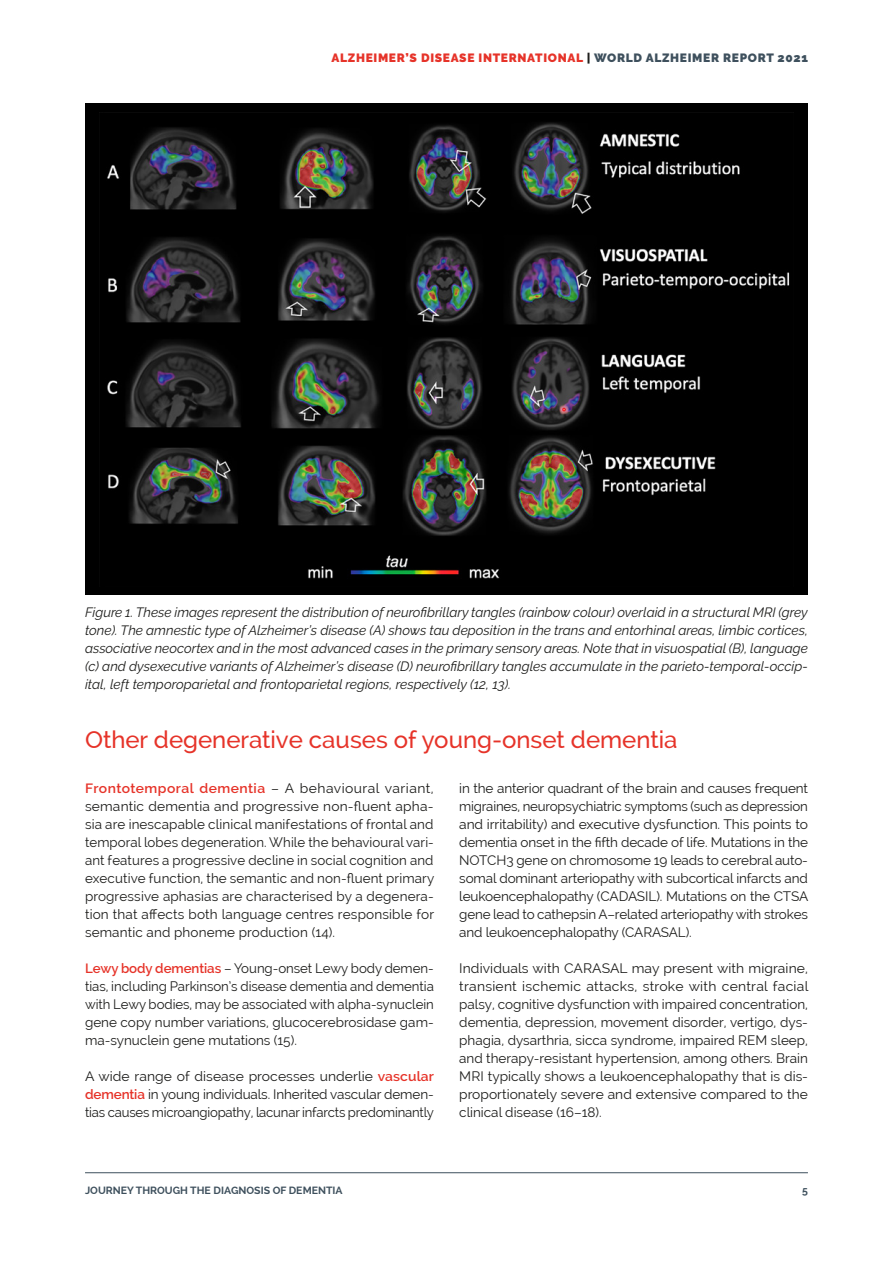
<style>
.page{position:relative;width:893px;height:1263px;background:#fff}
.page>*{position:absolute;margin:0;border:0;box-sizing:border-box;transform-origin:0 0}
.t1{font:500 24px "Raleway";color:#e63329}
.body{font:13.5px/18px "Raleway";color:#1d1d1b;text-align:justify}
.body-2{font:italic 13.5px/18px "Raleway";color:#1d1d1b;text-align:justify}
.t2{font:900 12px "Raleway";letter-spacing:.055em;color:#e63329}
.t3{font:700 10.5px "Raleway";color:#3e505d}
.s1{color:#1d1d1b}
.s2{color:#3e505d}
.s3{font-weight:600;color:#e63329}
</style>
<div class="page">
<hr style="left:85px;top:1172px;width:723px;height:1px;background:#3e505d">
<div style="left:85px;top:103px;width:723px;height:491px;background:#000"></div>
<img style="left:99px;top:112px;width:695px;height:467px">
<p class="t2" style="left:332px;top:51px;width:478px">ALZHEIMER’S DISEASE INTERNATIONAL <span class="s1">|</span> <span class="s2">WORLD ALZHEIMER REPORT 2021</span></p>
<p class="body-2" style="left:85px;top:604px;width:724px">Figure 1. These images represent the distribution of neurofibrillary tangles (rainbow colour) overlaid in a structural MRI (grey tone). The amnestic type of Alzheimer’s disease (A) shows tau deposition in the trans and entorhinal areas, limbic cortices, associative neocortex and in the most advanced cases in the primary sensory areas. Note that in visuospatial (B), language (c) and dysexecutive variants of Alzheimer’s disease (D) neurofibrillary tangles accumulate in the parieto-temporal-occip&shy;ital, left temporoparietal and frontoparietal regions, respectively (12, 13).</p>
<h1 class="t1" style="left:85px;top:726px;width:594px">Other degenerative causes of young-onset dementia</h1>
<p class="body" style="left:85px;top:779px;width:351px"><span class="s3">Frontotemporal dementia</span> – A behavioural variant, semantic dementia and progressive non-fluent apha&shy;sia are inescapable clinical manifestations of frontal and temporal lobes degeneration. While the behavioural vari&shy;ant features a progressive decline in social cognition and executive function, the semantic and non-fluent primary progressive aphasias are characterised by a degenera&shy;tion that affects both language centres responsible for semantic and phoneme production (14).</p>
<p class="body" style="left:85px;top:959px;width:350px"><span class="s3">Lewy body dementias</span> – Young-onset Lewy body demen&shy;tias, including Parkinson’s disease dementia and dementia with Lewy bodies, may be associated with alpha-synuclein gene copy number variations, glucocerebrosidase gam&shy;ma-synuclein gene mutations (15).</p>
<p class="body" style="left:85px;top:1067px;width:350px">A wide range of disease processes underlie <span class="s3">vascular dementia</span> in young individuals. Inherited vascular demen&shy;tias causes microangiopathy, lacunar infarcts predominantly</p>
<p class="body" style="left:459px;top:779px;width:350px">in the anterior quadrant of the brain and causes frequent migraines, neuropsychiatric symptoms (such as depression and irritability) and executive dysfunction. This points to dementia onset in the fifth decade of life. Mutations in the NOTCH3 gene on chromosome 19 leads to cerebral auto&shy;somal dominant arteriopathy with subcortical infarcts and leukoencephalopathy (CADASIL). Mutations on the CTSA gene lead to cathepsin A–related arteriopathy with strokes and leukoencephalopathy (CARASAL).</p>
<p class="body" style="left:459px;top:959px;width:351px">Individuals with CARASAL may present with migraine, transient ischemic attacks, stroke with central facial palsy, cognitive dysfunction with impaired concentration, dementia, depression, movement disorder, vertigo, dys&shy;phagia, dysarthria, sicca syndrome, impaired REM sleep, and therapy-resistant hypertension, among others. Brain MRI typically shows a leukoencephalopathy that is dis&shy;proportionately severe and extensive compared to the clinical disease (16–18).</p>
<p class="t3" style="left:85px;top:1184px;width:259px">JOURNEY THROUGH THE DIAGNOSIS OF DEMENTIA</p>
<p class="t3" style="left:802px;top:1184px;width:7px">5</p>
</div>
